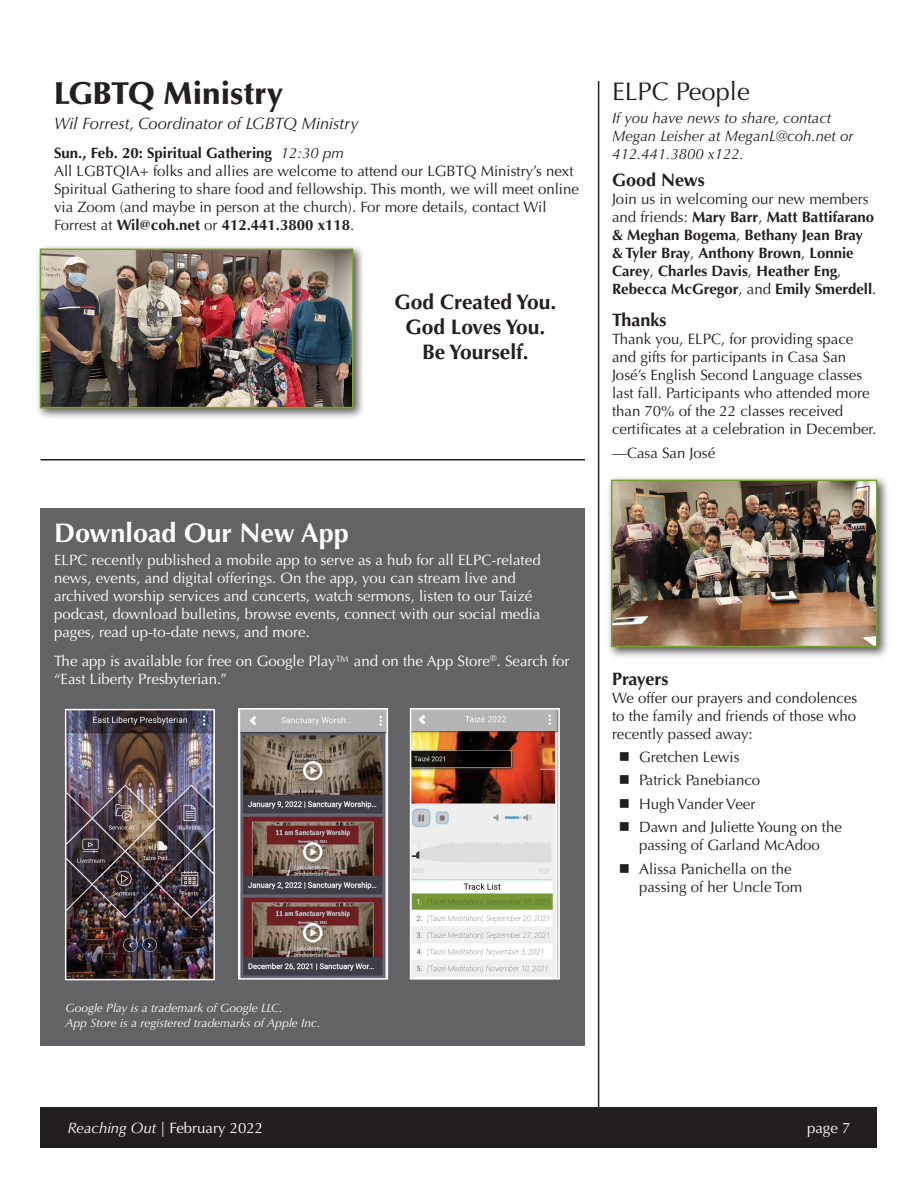
<style>
.page{position:relative;width:918px;height:1188px;background:#fff}
.page>*{position:absolute;margin:0;border:0;box-sizing:border-box;transform-origin:0 0}
.t1{font:900 31.5px "Optima LT Std";color:#231f20}
.t2{font:700 27px "Optima LT Std";color:#fff}
.t3{font:25.5px "Optima LT Std";color:#231f20}
.t4{font:700 21px/25.2px "Optima LT Std";color:#231f20;text-align:center}
.t5{font:700 18px "Optima LT Std";color:#231f20}
.t6{font:italic 16.5px "Optima LT Std";color:#231f20}
.t7{font:15px/18px "Optima LT Std";color:#231f20}
.t8{font:15px/18px "Optima LT Std";color:#fff}
.t9{font:700 15px/18px "Optima LT Std";color:#231f20}
.t10{font:italic 15px/18px "Optima LT Std";color:#231f20}
.t11{font:italic 12px "Optima LT Std";color:#fff}
.s1{font-weight:400;font-style:italic}
.s2{font-weight:700}
.s3{font-weight:400}
.s4{font-style:italic}
</style>
<div class="page">
<div style="left:40px;top:509px;width:545px;height:537px;background:#636366"></div>
<hr style="left:598px;top:81px;width:1px;height:1053px;background:#231f20">
<div style="left:40px;top:1107px;width:838px;height:41px;background:#231f20"></div>
<hr style="left:40px;top:459px;width:545px;height:1px;background:#231f20">
<div style="left:35px;top:244px;width:330px;height:176px;background:#231f20;opacity:.75"></div>
<img style="left:43px;top:252px;width:308px;height:153px">
<div style="left:40px;top:249px;width:314px;height:159px;border:2px solid #78a22d"></div>
<img style="left:68px;top:712px;width:144px;height:265px">
<div style="left:65px;top:709px;width:150px;height:271px;border:2px solid #fff"></div>
<img style="left:241px;top:711px;width:144px;height:266px">
<div style="left:238px;top:708px;width:150px;height:272px;border:2px solid #fff"></div>
<img style="left:413px;top:711px;width:144px;height:266px">
<div style="left:410px;top:708px;width:150px;height:272px;border:2px solid #fff"></div>
<div style="left:606px;top:475px;width:283px;height:184px;background:#231f20;opacity:.75"></div>
<img style="left:614px;top:483px;width:261px;height:161px">
<div style="left:611px;top:480px;width:267px;height:167px;border:2px solid #78a22d"></div>
<p class="t1" style="left:54px;top:75px;width:230px">LGBTQ Ministry</p>
<p class="t6" style="left:54px;top:114px;width:306px">Wil Forrest, Coordinator of LGBTQ Ministry</p>
<p class="t9" style="left:54px;top:144px;width:292px">Sun., Feb. 20: Spiritual Gathering <span class="s1">12:30 pm</span></p>
<p class="t7" style="left:54px;top:162px;width:526px">All LGBTQIA+ folks and allies are welcome to attend our LGBTQ Ministry’s next Spiritual Gathering to share food and fellowship. This month, we will meet online via Zoom (and maybe in person at the church). For more details, contact Wil Forrest at <span class="s2">Wil@coh.net</span> or <span class="s2">412.441.3800 x118</span>.</p>
<p class="t4" style="left:395px;top:289px;width:163px">God Created You.<br>God Loves You.<br>Be Yourself.</p>
<p class="t2" style="left:54px;top:517px;width:296px">Download Our New App</p>
<p class="t8" style="left:54px;top:551px;width:488px">ELPC recently published a mobile app to serve as a hub for all ELPC-related news, events, and digital offerings. On the app, you can stream live and archived worship services and concerts, watch sermons, listen to our Taizé podcast, download bulletins, browse events, connect with our social media pages, read up-to-date news, and more.</p>
<p class="t8" style="left:54px;top:652px;width:517px">The app is available for free on Google Play™ and on the App Store<sup>®</sup>. Search for “East Liberty Presbyterian.”</p>
<p class="t3" style="left:612px;top:76px;width:139px">ELPC People</p>
<p class="t10" style="left:612px;top:109px;width:243px">If you have news to share, contact<br>Megan Leisher at MeganL@coh.net or<br>412.441.3800 x122.</p>
<p class="t5" style="left:612px;top:170px;width:94px">Good News</p>
<p class="t9" style="left:612px;top:190px;width:266px"><span class="s3">Join us in welcoming our new members and friends:</span> Mary Barr<span class="s3">,</span> Matt Battifarano &amp; Meghan Bogema<span class="s3">,</span> Bethany Jean Bray &amp; Tyler Bray<span class="s3">,</span> Anthony Brown<span class="s3">,</span> Lonnie Carey<span class="s3">,</span> Charles Davis<span class="s3">,</span> Heather Eng<span class="s3">, </span>Rebecca McGregor<span class="s3">, and</span> Emily Smerdell<span class="s3">.</span></p>
<p class="t5" style="left:612px;top:310px;width:56px">Thanks</p>
<p class="t7" style="left:612px;top:331px;width:266px">Thank you, ELPC, for providing space and gifts for participants in Casa San José’s English Second Language classes last fall. Participants who attended more than 70% of the 22 classes received certificates at a celebration in December.</p>
<p class="t7" style="left:612px;top:444px;width:105px">—Casa San José</p>
<p class="t5" style="left:612px;top:668px;width:58px">Prayers</p>
<p class="t7" style="left:612px;top:689px;width:247px;text-align:justify">We offer our prayers and condolences to the family and friends of those who recently passed away:</p>
<p class="t7" style="left:639px;top:748px;width:102px">Gretchen Lewis</p>
<p class="t7" style="left:639px;top:772px;width:123px">Patrick Panebianco</p>
<p class="t7" style="left:639px;top:795px;width:118px">Hugh Vander Veer</p>
<p class="t7" style="left:639px;top:818px;width:204px">Dawn and Juliette Young on the passing of Garland McAdoo</p>
<p class="t7" style="left:639px;top:860px;width:165px">Alissa Panichella on the passing of her Uncle Tom</p>
<p class="t11" style="left:65px;top:1001px;width:219px">Google Play is a trademark of Google LLC.</p>
<p class="t11" style="left:65px;top:1016px;width:257px">App Store is a registered trademarks of Apple Inc.</p>
<p class="t8" style="left:68px;top:1119px;width:197px"><span class="s4">Reaching Out</span> | February 2022</p>
<p class="t8" style="left:807px;top:1119px;width:45px">page 7</p>
</div>
